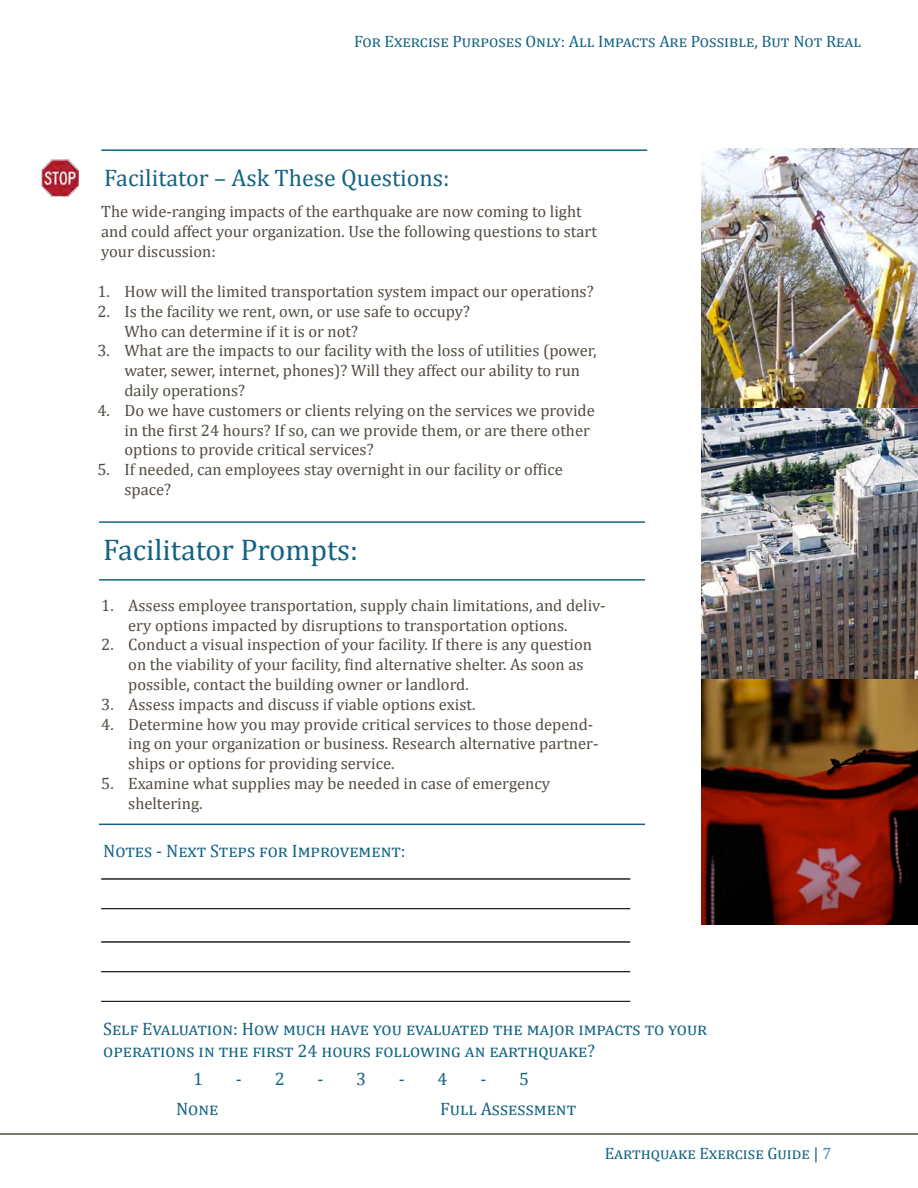
<style>
.page{position:relative;width:918px;height:1188px;background:#fff}
.page>*{position:absolute;margin:0;border:0;box-sizing:border-box;transform-origin:0 0}
.t1{font:30px "Cambria";color:#126383}
.t2{font:24px "Cambria";color:#126383}
.t3{font:18px/21.6px "Cambria";letter-spacing:.015em;color:#126383}
.t4{font:16.5px/19.8px "Cambria";color:#524b41}
.t5{font:16.5px "Cambria";color:#126383}
.t6{font:16.5px "Cambria";letter-spacing:.035em;color:#126383}
.s1{color:#468ca6}
</style>
<div class="page">
<hr style="left:99px;top:521px;width:546px;height:2px;background:#126383">
<hr style="left:99px;top:579px;width:546px;height:2px;background:#126383">
<hr style="left:99px;top:824px;width:546px;height:1px;background:#126383">
<hr style="left:101px;top:879px;width:529px;height:1px;background:#231f20">
<hr style="left:101px;top:908px;width:529px;height:1px;background:#231f20">
<hr style="left:0;top:1134px;width:918px;height:1px;background:#524b41">
<img style="left:41px;top:160px;width:37px;height:37px">
<hr style="left:101px;top:149px;width:546px;height:2px;background:#126383">
<hr style="left:101px;top:942px;width:529px;height:1px;background:#231f20">
<hr style="left:101px;top:1001px;width:529px;height:1px;background:#231f20">
<hr style="left:101px;top:971px;width:529px;height:1px;background:#231f20">
<img style="left:702px;top:148px;width:216px;height:531px">
<img style="left:702px;top:679px;width:216px;height:246px">
<p class="t5" style="left:354px;top:32px;width:509px">For Exercise Purposes Only: All Impacts Are Possible, But Not Real</p>
<p class="t2" style="left:104px;top:163px;width:347px">Facilitator – Ask These Questions:</p>
<p class="t4" style="left:101px;top:202px;width:497px">The wide-ranging impacts of the earthquake are now coming to light and could affect your organization. Use the following questions to start your discussion:</p>
<p class="t4" style="left:97px;top:281px;width:498px">1. How will the limited transportation system impact our operations?</p>
<p class="t4" style="left:124px;top:301px;width:347px;text-indent:-27px">2. Is the facility we rent, own, or use safe to occupy?<br>Who can determine if it is or not?</p>
<p class="t4" style="left:124px;top:341px;width:474px;text-indent:-27px">3. What are the impacts to our facility with the loss of utilities (power, water, sewer, internet, phones)? Will they affect our ability to run daily operations?</p>
<p class="t4" style="left:124px;top:400px;width:472px;text-indent:-27px">4. Do we have customers or clients relying on the services we provide in the first 24 hours? If so, can we provide them, or are there other options to provide critical services?</p>
<p class="t4" style="left:124px;top:460px;width:440px;text-indent:-27px">5. If needed, can employees stay overnight in our facility or office space?</p>
<p class="t1" style="left:103px;top:532px;width:256px">Facilitator Prompts:</p>
<p class="t4" style="left:128px;top:595px;width:479px;text-indent:-27px">1. Assess employee transportation, supply chain limitations, and deliv&shy;ery options impacted by disruptions to transportation options.</p>
<p class="t4" style="left:128px;top:635px;width:465px;text-indent:-27px">2. Conduct a visual inspection of your facility. If there is any question on the viability of your facility, find alternative shelter. As soon as possible, contact the building owner or landlord.</p>
<p class="t4" style="left:101px;top:694px;width:376px">3. Assess impacts and discuss if viable options exist.</p>
<p class="t4" style="left:128px;top:714px;width:472px;text-indent:-27px">4. Determine how you may provide critical services to those depend&shy;ing on your organization or business. Research alternative partner&shy;ships or options for providing service.</p>
<p class="t4" style="left:128px;top:773px;width:423px;text-indent:-27px">5. Examine what supplies may be needed in case of emergency sheltering.</p>
<p class="t3" style="left:103px;top:840px;width:304px">Notes - Next Steps for Improvement:</p>
<p class="t3" style="left:103px;top:1018px;width:603px">Self Evaluation: How much have you evaluated the major impacts to your operations in the first 24 hours following an earthquake?</p>
<p class="t3" style="left:193px;top:1068px;width:11px">1</p>
<p class="t3" style="left:236px;top:1068px;width:50px">- 2</p>
<p class="t3" style="left:317px;top:1068px;width:50px">- 3</p>
<p class="t3" style="left:399px;top:1068px;width:50px">- 4</p>
<p class="t3" style="left:480px;top:1068px;width:50px">- 5</p>
<p class="t3" style="left:176px;top:1098px;width:44px">None</p>
<p class="t3" style="left:440px;top:1098px;width:138px">Full Assessment</p>
<p class="t6" style="left:605px;top:1143px;width:228px">Earthquake Exercise Guide | <span class="s1">7</span></p>
</div>
